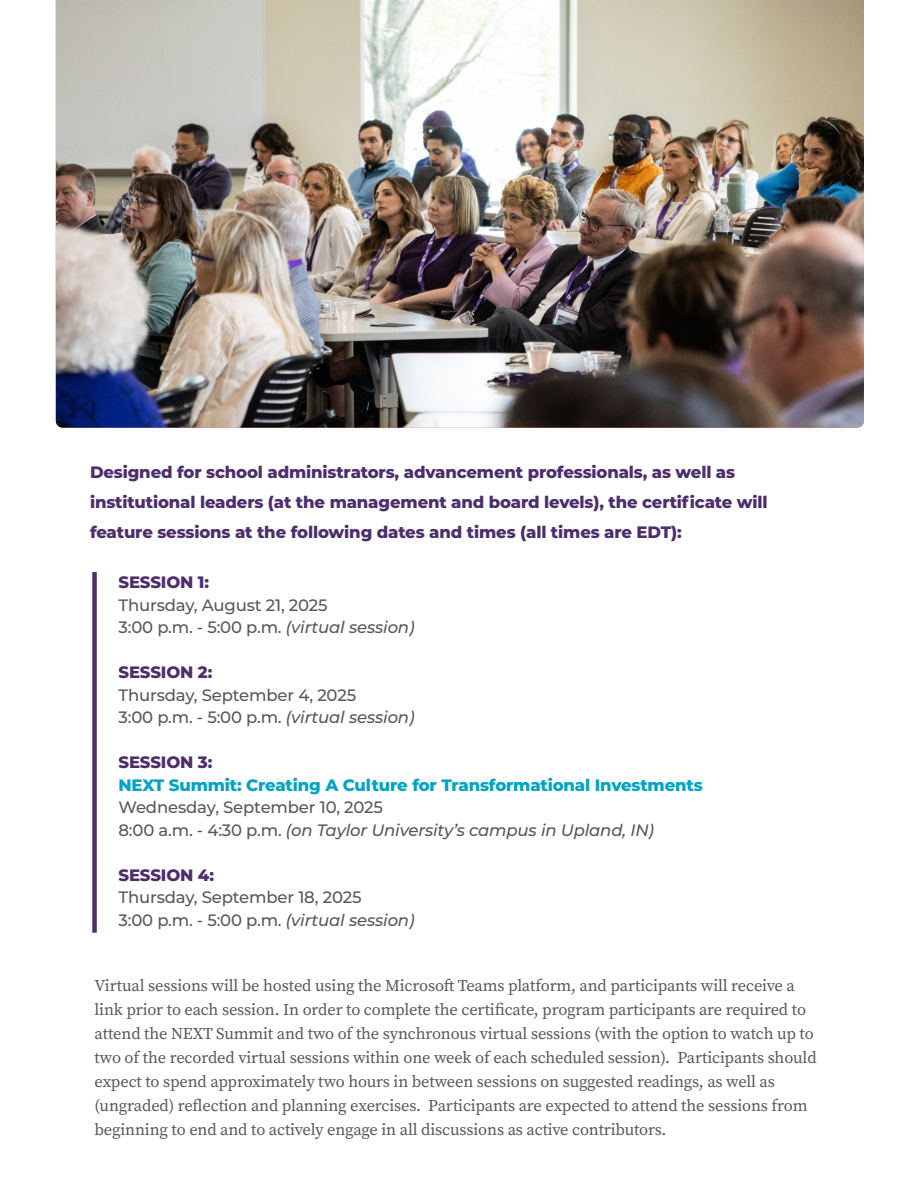
<style>
.page{position:relative;width:918px;height:1188px;background:#fff}
.page>*{position:absolute;margin:0;border:0;box-sizing:border-box;transform-origin:0 0}
.t1{font:16.5px/24px "Source Serif Variable";letter-spacing:-.01em;color:#57585a}
.t2{font:500 16.5px/22.5px "Montserrat";letter-spacing:-.01em;color:#57585a}
.t3{font:800 16.5px/30px "Montserrat";letter-spacing:-.01em;color:#4d2e6d}
.t4{font:800 16.5px/22.5px "Montserrat";letter-spacing:-.01em;color:#00a4c5}
.t5{font:italic 500 16.5px "Montserrat";letter-spacing:-.01em;color:#57585a}
.s1{font-weight:800;color:#4d2e6d}
.s2{font-style:italic}
.s3{color:#4d2e6d}
.s4{font-style:normal}
</style>
<div class="page">
<div style="left:92px;top:572px;width:5px;height:361px;background:#4d2e6d"></div>
<img style="left:56px;top:0;width:808px;height:428px">
<p class="t3" style="left:90px;top:456px;width:679px">Designed for school administrators, advancement professionals, as well as institutional leaders (at the management and board levels), the certificate will feature sessions at the following dates and times (all times are EDT):</p>
<p class="t2" style="left:119px;top:570px;width:298px"><span class="s1">SESSION 1:<br></span>Thursday, August 21, 2025<br>3:00 p.m. - 5:00 p.m. <span class="s2">(virtual session)</span></p>
<p class="t2" style="left:119px;top:660px;width:298px"><span class="s1">SESSION 2:<br></span>Thursday, September 4, 2025<br>3:00 p.m. - 5:00 p.m. <span class="s2">(virtual session)</span></p>
<p class="t4" style="left:119px;top:750px;width:586px"><span class="s3">SESSION 3:<br></span>NEXT Summit: Creating A Culture for Transformational Investments</p>
<p class="t2" style="left:119px;top:795px;width:266px">Wednesday, September 10, 2025</p>
<p class="t5" style="left:119px;top:818px;width:537px"><span class="s4">8:00 a.m. - 4:30 p.m.</span> (on Taylor University’s campus in Upland, IN)</p>
<p class="t2" style="left:119px;top:863px;width:245px"><span class="s1">SESSION 4:<br></span>Thursday, September 18, 2025</p>
<p class="t2" style="left:119px;top:908px;width:298px">3:00 p.m. - 5:00 p.m. <span class="s2">(virtual session)</span></p>
<p class="t1" style="left:95px;top:973px;width:724px">Virtual sessions will be hosted using the Microsoft Teams platform, and participants will receive a link prior to each session. In order to complete the certificate, program participants are required to attend the NEXT Summit and two of the synchronous virtual sessions (with the option to watch up to two of the recorded virtual sessions within one week of each scheduled session). Participants should expect to spend approximately two hours in between sessions on suggested readings, as well as (ungraded) reflection and planning exercises. Participants are expected to attend the sessions from beginning to end and to actively engage in all discussions as active contributors.</p>
</div>
